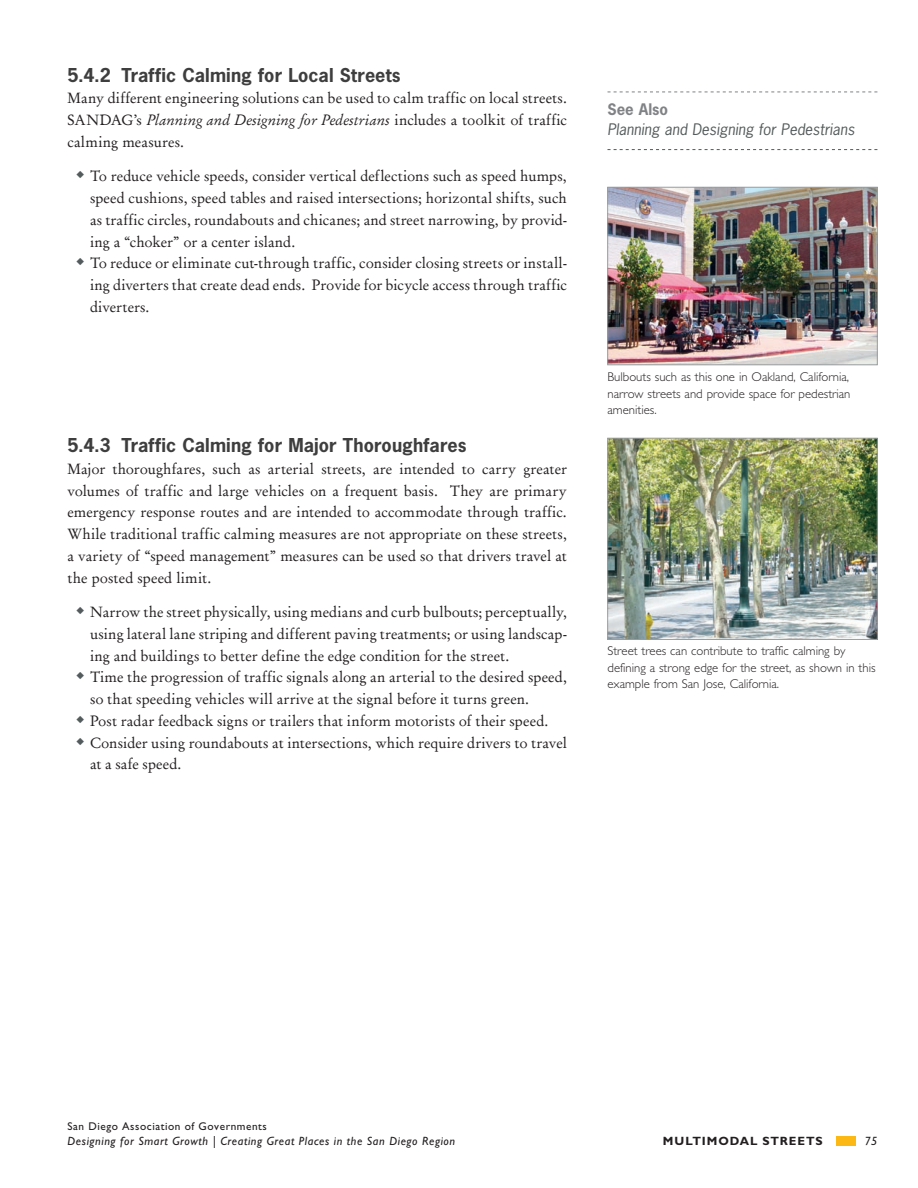
<style>
.page{position:relative;width:918px;height:1188px;background:#fff}
.page>*{position:absolute;margin:0;border:0;box-sizing:border-box;transform-origin:0 0}
.t1{font:700 18px "News Gothic Std";letter-spacing:.005em;color:#3e3e3f}
.t2{font:15px/21.8px "Garamond Antiqua";letter-spacing:.01em;color:#231f20}
.t3{font:italic 15px "Garamond";letter-spacing:.005em;color:#231f20}
.t4{font:italic 15px "News Gothic Std";color:#545a5b}
.t5{font:700 15px "News Gothic Std";color:#808285}
.t6{font:300 12.75px/16.5px "Gill Sans";color:#231f20}
.t7{font:italic 12px "Gill Sans";letter-spacing:.05em;color:#231f20}
.t8{font:700 12px "Gill Sans";letter-spacing:.075em;color:#231f20}
.t9{font:11.25px "Gill Sans";letter-spacing:.05em;color:#231f20}
.s1{font-family:"Garamond Antiqua";font-style:normal}
</style>
<div class="page">
<img style="left:610px;top:440px;width:266px;height:198px">
<div style="left:608px;top:438px;width:270px;height:202px;border:1px solid #999d9f"></div>
<img style="left:610px;top:189px;width:266px;height:174px">
<div style="left:608px;top:187px;width:270px;height:178px;border:1px solid #999d9f"></div>
<svg style="left:608px;top:92px;width:270px;height:1px"></svg>
<svg style="left:608px;top:149px;width:270px;height:1px"></svg>
<div style="left:836px;top:1136px;width:19px;height:10px;background:#fcb915"></div>
<p class="t1" style="left:68px;top:63px;width:335px">5.4.2 Traffic Calming for Local Streets</p>
<p class="t2" style="left:68px;top:87px;width:501px">Many different engineering solutions can be used to calm traffic on local streets.</p>
<p class="t3" style="left:68px;top:110px;width:501px"><span class="s1">SANDAG’s</span> Planning and Designing for Pedestrians <span class="s1">includes a toolkit of traffic</span></p>
<p class="t2" style="left:68px;top:130px;width:118px">calming measures.</p>
<p class="t2" style="left:90px;top:165px;width:478px">To reduce vehicle speeds, consider vertical deflections such as speed humps, speed cushions, speed tables and raised intersections; horizontal shifts, such as traffic circles, roundabouts and chicanes; and street narrowing, by provid&shy;ing a “choker” or a center island.<br>To reduce or eliminate cut-through traffic, consider closing streets or install&shy;ing diverters that create dead ends. Provide for bicycle access through traffic diverters.</p>
<p class="t1" style="left:68px;top:433px;width:401px">5.4.3 Traffic Calming for Major Thoroughfares</p>
<p class="t2" style="left:68px;top:457px;width:501px;text-align:justify">Major thoroughfares, such as arterial streets, are intended to carry greater volumes of traffic and large vehicles on a frequent basis. They are primary emergency response routes and are intended to accommodate through traffic.<br>While traditional traffic calming measures are not appropriate on these streets, a variety of “speed management” measures can be used so that drivers travel at the posted speed limit.</p>
<p class="t2" style="left:90px;top:601px;width:478px">Narrow the street physically, using medians and curb bulbouts; perceptually, using lateral lane striping and different paving treatments; or using landscap&shy;ing and buildings to better define the edge condition for the street.<br>Time the progression of traffic signals along an arterial to the desired speed, so that speeding vehicles will arrive at the signal before it turns green.<br>Post radar feedback signs or trailers that inform motorists of their speed.<br>Consider using roundabouts at intersections, which require drivers to travel at a safe speed.</p>
<p class="t5" style="left:608px;top:99px;width:62px">See Also</p>
<p class="t4" style="left:608px;top:120px;width:249px">Planning and Designing for Pedestrians</p>
<p class="t6" style="left:608px;top:369px;width:245px;text-align:justify">Bulbouts such as this one in Oakland, California, narrow streets and provide space for pedestrian amenities.</p>
<p class="t6" style="left:608px;top:643px;width:270px">Street trees can contribute to traffic calming by defining a strong edge for the street, as shown in this example from San Jose, California.</p>
<p class="t9" style="left:68px;top:1120px;width:201px">San Diego Association of Governments</p>
<p class="t7" style="left:68px;top:1134px;width:389px">Designing for Smart Growth | Creating Great Places in the San Diego Region</p>
<p class="t8" style="left:663px;top:1134px;width:161px">MULTIMODAL STREETS</p>
<p class="t7" style="left:864px;top:1134px;width:15px">75</p>
</div>
